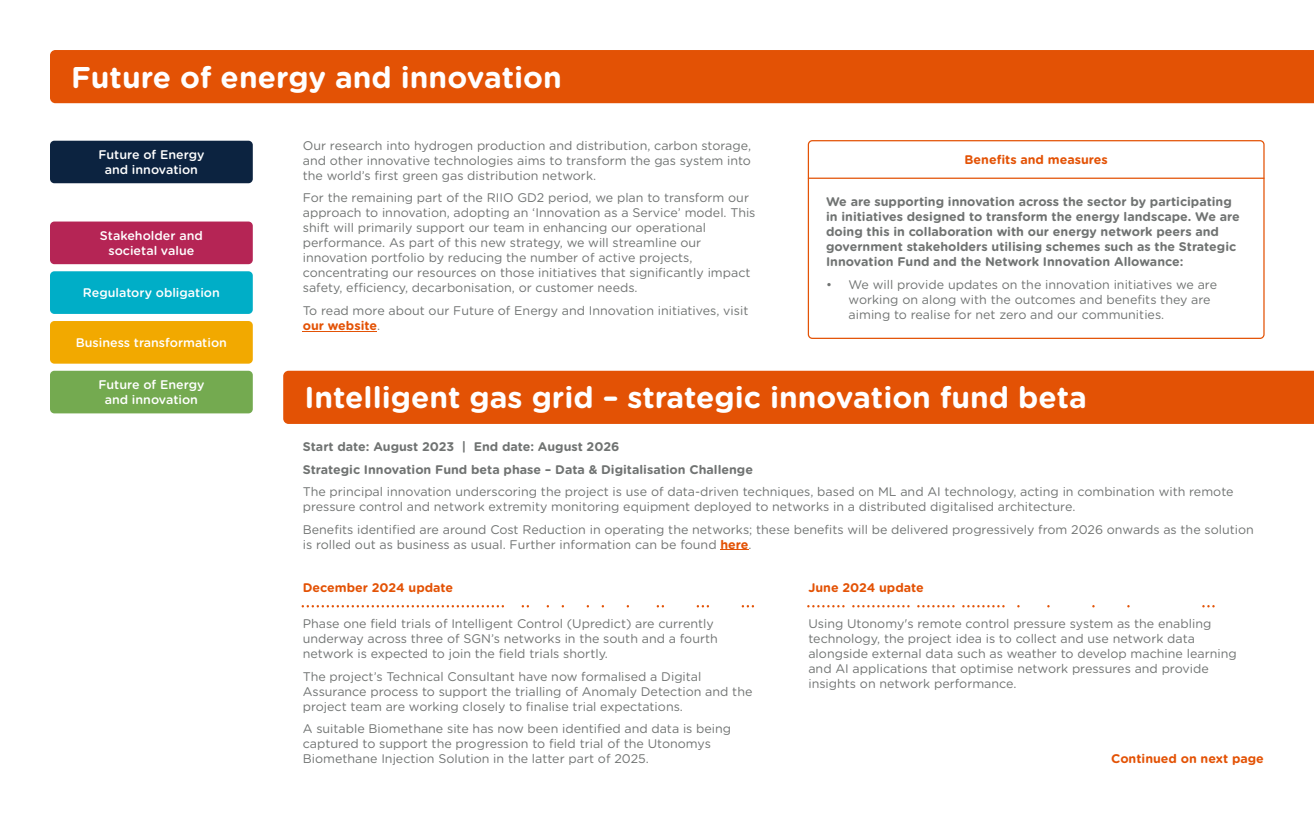
<style>
.page{position:relative;width:1314px;height:813px;background:#fff}
.page>*{position:absolute;margin:0;border:0;box-sizing:border-box;transform-origin:0 0}
.t1{font:700 30px "Gotham Rounded";color:#fff}
.t2{font:12.5px/15px "Gotham Rounded";color:#707372}
.t3{font:700 12.5px/15px "Gotham Rounded";color:#707372}
.t4{font:500 12.5px/15px "Gotham Rounded";color:#fff;text-align:center}
.t5{font:700 12.5px "Gotham Rounded";color:#e35205}
.s1{font-weight:700;color:#e35205}
</style>
<div class="page">
<div style="left:50px;top:221px;width:203px;height:43px;background:#b52555;border-radius:4px"></div>
<div style="left:50px;top:271px;width:203px;height:43px;background:#00aec7;border-radius:4px"></div>
<div style="left:50px;top:321px;width:203px;height:42px;background:#f2a900;border-radius:4px"></div>
<div style="left:50px;top:371px;width:203px;height:42px;background:#74aa50;border-radius:4px"></div>
<div style="left:50px;top:141px;width:203px;height:42px;background:#0c2340;border-radius:4px"></div>
<svg style="left:303px;top:605px;width:451px;height:2px"></svg>
<svg style="left:808px;top:605px;width:407px;height:2px"></svg>
<div style="left:50px;top:50px;width:1264px;height:53px;background:#e35205"></div>
<div style="left:283px;top:371px;width:1031px;height:53px;background:#e35205"></div>
<hr style="left:303px;top:331px;width:74px;height:1px;background:#e35205">
<hr style="left:808px;top:178px;width:456px;height:1px;background:#e35205">
<div style="left:808px;top:140px;width:456px;height:199px;border:1px solid #e35205;border-radius:4px"></div>
<svg style="left:720px;top:549px;width:28px;height:1px"></svg>
<h1 class="t1" style="left:71px;top:64px;width:492px">Future of energy and innovation</h1>
<p class="t4" style="left:98px;top:148px;width:108px">Future of Energy and innovation</p>
<p class="t4" style="left:100px;top:229px;width:104px">Stakeholder and societal value</p>
<p class="t4" style="left:83px;top:286px;width:138px">Regulatory obligation</p>
<p class="t4" style="left:76px;top:335px;width:153px">Business transformation</p>
<p class="t4" style="left:98px;top:378px;width:108px">Future of Energy and innovation</p>
<p class="t2" style="left:303px;top:139px;width:450px;text-align:justify">Our research into hydrogen production and distribution, carbon storage, and other innovative technologies aims to transform the gas system into the world’s first green gas distribution network.</p>
<p class="t2" style="left:303px;top:191px;width:454px">For the remaining part of the RIIO GD2 period, we plan to transform our approach to innovation, adopting an ‘Innovation as a Service’ model. This shift will primarily support our team in enhancing our operational performance. As part of this new strategy, we will streamline our innovation portfolio by reducing the number of active projects, concentrating our resources on those initiatives that significantly impact safety, efficiency, decarbonisation, or customer needs.</p>
<p class="t2" style="left:303px;top:304px;width:447px">To read more about our Future of Energy and Innovation initiatives, visit <span class="s1">our website</span>.</p>
<p class="t5" style="left:964px;top:154px;width:145px">Benefits and measures</p>
<p class="t3" style="left:826px;top:195px;width:415px">We are supporting innovation across the sector by participating in initiatives designed to transform the energy landscape. We are doing this in collaboration with our energy network peers and government stakeholders utilising schemes such as the Strategic Innovation Fund and the Network Innovation Allowance:</p>
<p class="t2" style="left:848px;top:277px;width:370px;text-indent:-22px">• We will provide updates on the innovation initiatives we are working on along with the outcomes and benefits they are aiming to realise for net zero and our communities.</p>
<h1 class="t1" style="left:304px;top:384px;width:784px">Intelligent gas grid – strategic innovation fund beta</h1>
<p class="t3" style="left:303px;top:436px;width:452px;line-height:22.5px">Start date: August 2023 | End date: August 2026<br>Strategic Innovation Fund beta phase – Data &amp; Digitalisation Challenge</p>
<p class="t2" style="left:303px;top:484px;width:932px">The principal innovation underscoring the project is use of data-driven techniques, based on ML and AI technology, acting in combination with remote pressure control and network extremity monitoring equipment deployed to networks in a distributed digitalised architecture.</p>
<p class="t2" style="left:303px;top:522px;width:952px">Benefits identified are around Cost Reduction in operating the networks; these benefits will be delivered progressively from 2026 onwards as the solution is rolled out as business as usual. Further information can be found <span class="s1">here</span>.</p>
<p class="t5" style="left:303px;top:582px;width:152px">December 2024 update</p>
<p class="t2" style="left:303px;top:616px;width:416px">Phase one field trials of Intelligent Control (Upredict) are currently underway across three of SGN’s networks in the south and a fourth network is expected to join the field trials shortly.</p>
<p class="t2" style="left:303px;top:669px;width:451px">The project’s Technical Consultant have now formalised a Digital<br>Assurance process to support the trialling of Anomaly Detection and the project team are working closely to finalise trial expectations.</p>
<p class="t2" style="left:303px;top:721px;width:430px">A suitable Biomethane site has now been identified and data is being captured to support the progression to field trial of the Utonomys<br>Biomethane Injection Solution in the latter part of 2025.</p>
<p class="t5" style="left:808px;top:582px;width:117px">June 2024 update</p>
<p class="t2" style="left:808px;top:616px;width:430px">Using Utonomy's remote control pressure system as the enabling technology, the project idea is to collect and use network data alongside external data such as weather to develop machine learning and AI applications that optimise network pressures and provide insights on network performance.</p>
<p class="t5" style="left:1111px;top:752px;width:154px">Continued on next page</p>
</div>
